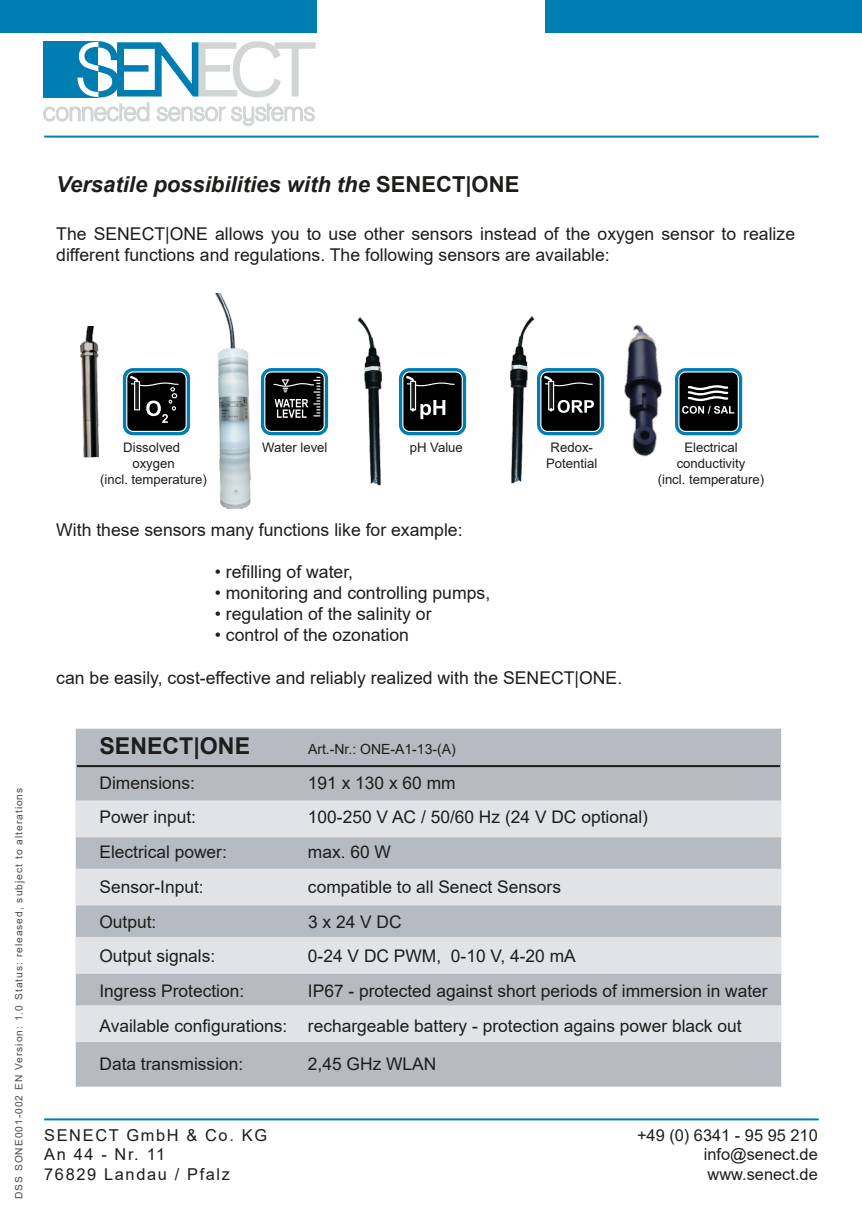
<style>
.page{position:relative;width:862px;height:1214px;background:#fff}
.page>*{position:absolute;margin:0;border:0;box-sizing:border-box;transform-origin:0 0}
.t1{font:700 23.2px "Arial";color:#1d1d1b}
.t2{font:italic 700 22px "Arial";color:#1d1d1b}
.t3{font:17.6px/21.2px "Arial";color:#1d1d1b}
.t4{font:17.4px/34.8px "Arial";color:#1d1d1b}
.t5{font:16.4px/19.6px "Arial";letter-spacing:.065em;color:#1d1d1b;text-align:justify}
.t6{font:16.4px/19.6px "Arial";letter-spacing:.1em;color:#1d1d1b}
.t7{font:14px "Arial";color:#1d1d1b}
.t8{font:13.2px/15.8px "Arial";color:#1d1d1b;text-align:center}
.t9{font:10.2px "Arial";letter-spacing:.1em;color:#4a4a49}
.s1{font-style:normal}
</style>
<div class="page">
<div style="left:0;top:0;width:316px;height:33px;background:#007db1"></div>
<div style="left:546px;top:0;width:316px;height:33px;background:#007db1"></div>
<img style="left:215px;top:294px;width:36px;height:214px">
<img style="left:80px;top:326px;width:19px;height:131px">
<img style="left:551px;top:324px;width:170px;height:133px">
<img style="left:357px;top:318px;width:24px;height:167px">
<img style="left:510px;top:317px;width:24px;height:167px">
<svg style="left:261px;top:368px;width:67px;height:67px;background:#2b4049"></svg>
<svg style="left:123px;top:368px;width:67px;height:67px;background:#283d45"></svg>
<svg style="left:399px;top:368px;width:67px;height:67px;background:#293d46"></svg>
<svg style="left:537px;top:368px;width:67px;height:67px;background:#2b3f48"></svg>
<svg style="left:675px;top:368px;width:67px;height:67px;background:#2e424b"></svg>
<div style="left:76px;top:728px;width:705px;height:358px;background:#b6bbc1;border:2px solid #b6bbc1"></div>
<div style="left:76px;top:800px;width:705px;height:37px;background:#e1e3e6;border:2px solid #fff"></div>
<div style="left:76px;top:868px;width:705px;height:37px;background:#e1e3e6;border:2px solid #fff"></div>
<div style="left:76px;top:936px;width:705px;height:37px;background:#e1e3e6;border:2px solid #fff"></div>
<div style="left:76px;top:1005px;width:705px;height:36px;background:#e1e3e6"></div>
<hr style="left:77px;top:765px;width:703px;height:2px;background:#1d1d1b">
<svg style="left:43px;top:41px;width:273px;height:85px"></svg>
<hr style="left:44px;top:1118px;width:775px;height:2px;background:#007db1">
<hr style="left:44px;top:136px;width:775px;height:2px;background:#007db1">
<p class="t2" style="left:56px;top:170px;width:464px">Versatile possibilities with the <span class="s1">SENECT|ONE</span></p>
<p class="t3" style="left:56px;top:223px;width:740px">The SENECT|ONE allows you to use other sensors instead of the oxygen sensor to realize different functions and regulations. The following sensors are available:</p>
<p class="t8" style="left:123px;top:439px;width:58px">Dissolved</p>
<p class="t8" style="left:262px;top:439px;width:67px">Water level</p>
<p class="t8" style="left:100px;top:455px;width:108px">oxygen<br>(incl. temperature)</p>
<p class="t8" style="left:410px;top:439px;width:55px">pH Value</p>
<p class="t8" style="left:546px;top:439px;width:53px">Redox-<br>Potential</p>
<p class="t8" style="left:658px;top:439px;width:108px">Electrical conductivity<br>(incl. temperature)</p>
<p class="t3" style="left:56px;top:518px;width:408px">With these sensors many functions like for example:</p>
<p class="t3" style="left:215px;top:561px;width:140px">• refilling of water,</p>
<p class="t3" style="left:215px;top:582px;width:277px">• monitoring and controlling pumps,</p>
<p class="t3" style="left:215px;top:603px;width:218px">• regulation of the salinity or</p>
<p class="t3" style="left:215px;top:624px;width:196px">• control of the ozonation</p>
<p class="t3" style="left:56px;top:666px;width:567px">can be easily, cost-effective and reliably realized with the SENECT|ONE.</p>
<p class="t9" style="left:12px;top:1198px;width:413px;rotate:-90deg">DSS SONE001-002 EN Version: 1.0 Status: released, subject to alterations</p>
<h1 class="t1" style="left:99px;top:729px;width:152px">SENECT|ONE</h1>
<p class="t7" style="left:308px;top:739px;width:149px">Art.-Nr.: ONE-A1-13-(A)</p>
<p class="t4" style="left:99px;top:764px;width:97px">Dimensions:</p>
<p class="t4" style="left:308px;top:764px;width:149px">191 x 130 x 60 mm</p>
<p class="t4" style="left:99px;top:799px;width:98px">Power input:</p>
<p class="t4" style="left:308px;top:799px;width:341px">100-250 V AC / 50/60 Hz (24 V DC optional)</p>
<p class="t4" style="left:99px;top:834px;width:129px">Electrical power:</p>
<p class="t4" style="left:308px;top:834px;width:85px">max. 60 W</p>
<p class="t4" style="left:99px;top:869px;width:106px">Sensor-Input:</p>
<p class="t4" style="left:308px;top:869px;width:254px">compatible to all Senect Sensors</p>
<p class="t4" style="left:99px;top:903px;width:58px">Output:</p>
<p class="t4" style="left:308px;top:903px;width:95px">3 x 24 V DC</p>
<p class="t4" style="left:99px;top:938px;width:117px">Output signals:</p>
<p class="t4" style="left:308px;top:938px;width:269px">0-24 V DC PWM, 0-10 V, 4-20 mA</p>
<p class="t4" style="left:99px;top:973px;width:146px">Ingress Protection:</p>
<p class="t4" style="left:99px;top:973px;width:670px;text-indent:208px">IP67 - protected against short periods of immersion in water<br>Available configurations: rechargeable battery - protection agains power black out</p>
<p class="t4" style="left:99px;top:1046px;width:145px">Data transmission:</p>
<p class="t4" style="left:308px;top:1046px;width:130px">2,45 GHz WLAN</p>
<p class="t6" style="left:44px;top:1124px;width:224px">SENECT GmbH &amp; Co. KG<br>An 44 - Nr. 11<br>76829 Landau / Pfalz</p>
<p class="t5" style="left:704px;top:1124px;width:116px;text-indent:-67px">+49 (0) 6341 - 95 95 210 info@senect.de www.senect.de</p>
</div>
